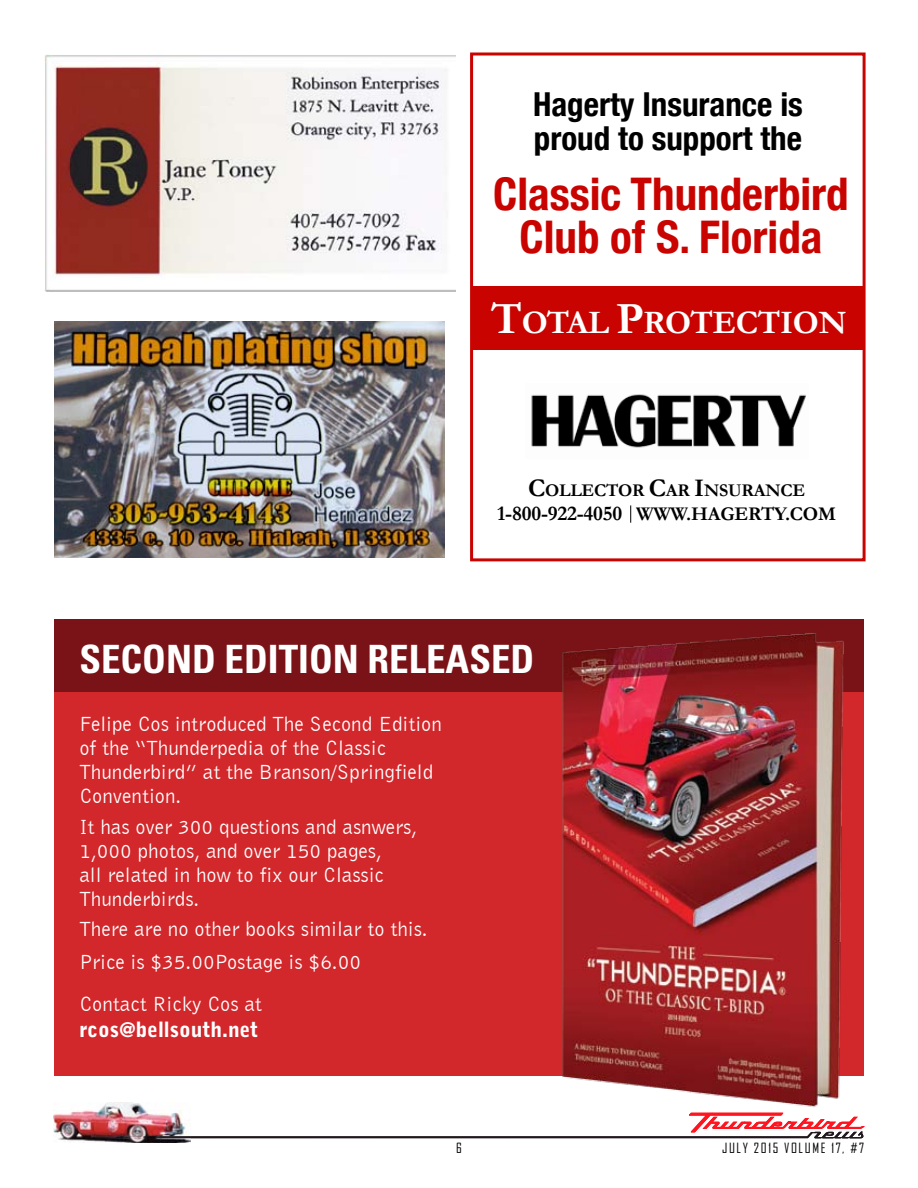
<style>
.page{position:relative;width:918px;height:1188px;background:#fff}
.page>*{position:absolute;margin:0;border:0;box-sizing:border-box;transform-origin:0 0}
.t1{font:700 condensed 45px/43.5px "Helvetica Neue";color:#c90400;text-align:center}
.t2{font:700 condensed 39px "Univers";color:#fff}
.t3{font:700 condensed 33px/34.5px "Helvetica Neue";color:#000}
.t4{font:700 33px "Garamond";letter-spacing:-.01em;color:#fff}
.t5{font:21px/24px "Bell Gothic BT";color:#fff}
.t6{font:900 21px "Bell Gothic Std";color:#fff}
.t7{font:700 19.5px "Garamond";letter-spacing:-.01em;color:#000}
.t8{font:700 18px "Garamond";letter-spacing:-.01em;color:#000}
.t9{font:13.5px "Agency FB";letter-spacing:.12em;color:#000}
.s1{font-size:45px}
.s2{font-size:25.5px}
.s3{font-size:21px}
</style>
<div class="page">
<img style="left:53px;top:1102px;width:138px;height:41px">
<svg style="left:115px;top:1113px;width:750px;height:25px"></svg>
<img style="left:45px;top:54px;width:410px;height:238px">
<img style="left:54px;top:322px;width:391px;height:235px">
<div style="left:54px;top:619px;width:810px;height:457px;background:#d2272b"></div>
<div style="left:54px;top:619px;width:810px;height:72px;background:#7a1317"></div>
<img style="left:548px;top:633px;width:312px;height:483px">
<img style="left:531px;top:394px;width:275px;height:54px">
<div style="left:470px;top:52px;width:396px;height:509px;border:3px solid #c90400"></div>
<div style="left:472px;top:286px;width:392px;height:64px;background:#c90400"></div>
<svg style="left:630px;top:505px;width:1px;height:18px"></svg>
<h3 class="t3" style="left:533px;top:85px;width:271px">Hagerty Insurance is proud to support the</h3>
<h1 class="t1" style="left:493px;top:169px;width:357px">Classic Thunderbird<br>Club of S. Florida</h1>
<h3 class="t4" style="left:491px;top:302px;width:357px"><span class="s1">T</span>OTAL <span class="s1">P</span>ROTECTION</h3>
<p class="t8" style="left:528px;top:480px;width:279px"><span class="s2">C</span>OLLECTOR <span class="s2">C</span>AR <span class="s2">I</span>NSURANCE</p>
<p class="t7" style="left:497px;top:502px;width:340px"><span class="s3">1-800-922-4050</span> WWW.HAGERTY.COM</p>
<h2 class="t2" style="left:79px;top:635px;width:457px">SECOND EDITION RELEASED</h2>
<p class="t5" style="left:79px;top:711px;width:364px">Felipe Cos introduced The Second Edition of the “Thunderpedia of the Classic Thunderbird” at the Branson/Springfield Convention.</p>
<p class="t5" style="left:79px;top:814px;width:339px">It has over 300 questions and asnwers,<br>1,000 photos, and over 150 pages,<br>all related in how to fix our Classic<br>Thunderbirds.</p>
<p class="t5" style="left:79px;top:913px;width:350px;line-height:32.2px">There are no other books similar to this.<br>Price is $35.00Postage is $6.00</p>
<p class="t5" style="left:79px;top:992px;width:184px">Contact Ricky Cos at</p>
<p class="t6" style="left:79px;top:1017px;width:181px">rcos@bellsouth.net</p>
<p class="t9" style="left:456px;top:1140px;width:7px">6</p>
<p class="t9" style="left:722px;top:1140px;width:143px">JULY 2015 VOLUME 17, #7</p>
</div>
